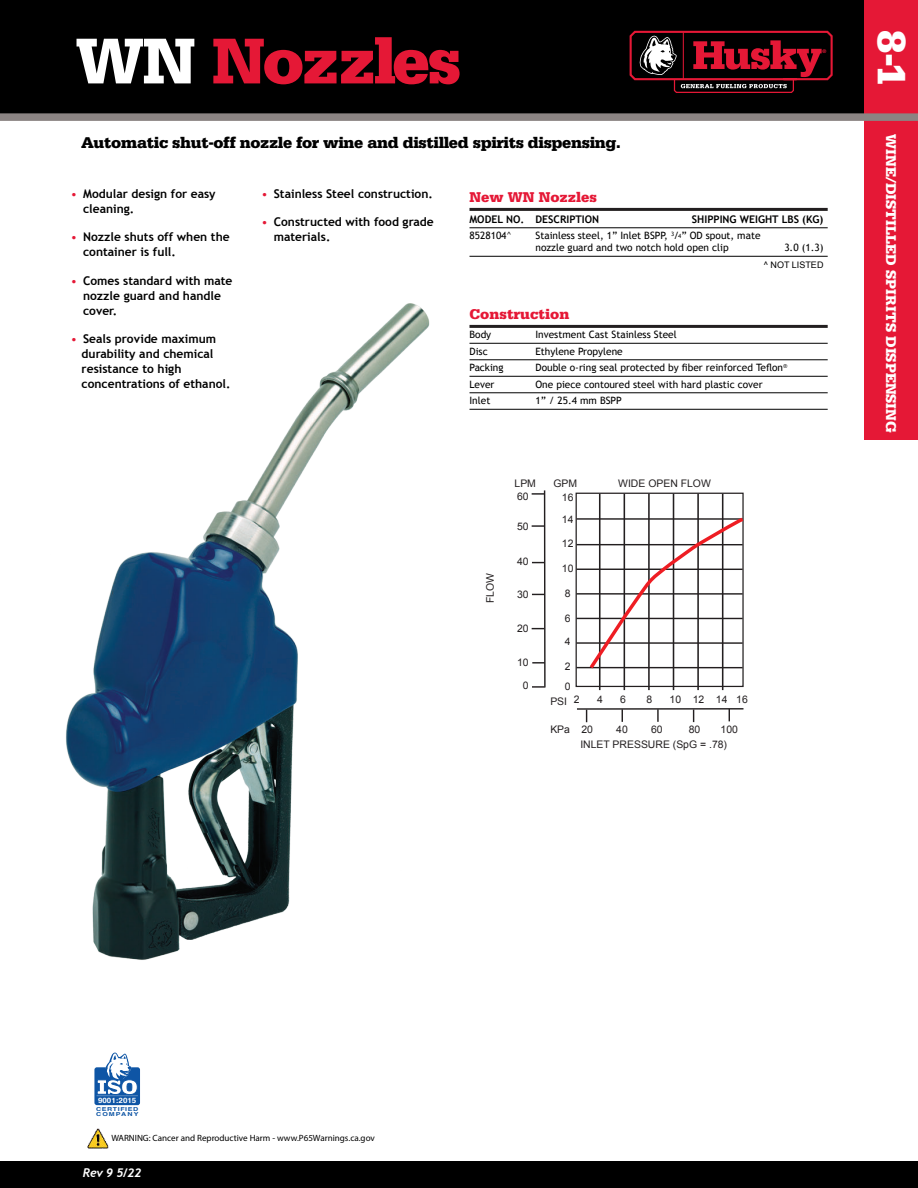
<style>
.page{position:relative;width:918px;height:1188px;background:#fff}
.page>*{position:absolute;margin:0;border:0;box-sizing:border-box;transform-origin:0 0}
.t1{font:900 68.4px "Serifa";letter-spacing:-.04em;color:#e51836}
.t2{font:900 42px "Serifa";color:#fff}
.t3{font:900 16.5px "Serifa";letter-spacing:-.02em;color:#000}
.t4{font:900 15px "Serifa";color:#fff}
.t5{font:900 15px "Serifa";color:#e51836}
.t6{font:700 12px/15px "Trebuchet MS";color:#000}
.t7{font:italic 700 12px "Trebuchet";color:#fff}
.t8{font:10.5px/22.2px "Arial";color:#231f20}
.t9{font:700 10.5px "Trebuchet MS";color:#000}
.t10{font:10.2px/12px "Trebuchet MS";color:#000}
.t11{font:9px "Myriad Pro";color:#000}
.t12{font:9px "Arial";color:#000}
.t13{font:700 7.35px "Helvetica";color:#fff;scale:1.09 1}
.t14{font:700 5.55px "Serifa";color:#e51836}
.t15{font:700 5.4px/5.4px "Helvetica";letter-spacing:.085em;color:#0e55a5;scale:1.3 1}
.s1{color:#fff}
.s2{font-weight:400;color:#e51836}
.s3{font-size:5.85px}
</style>
<div class="page">
<div style="left:0;top:0;width:864px;height:113px;background:#000"></div>
<div style="left:864px;top:113px;width:54px;height:327px;background:#e51836"></div>
<div style="left:864px;top:0;width:54px;height:117px;background:#e51836"></div>
<hr style="left:470px;top:208px;width:358px;height:3px;background:#231f20">
<hr style="left:470px;top:227px;width:358px;height:1px;background:#000">
<hr style="left:470px;top:256px;width:358px;height:1px;background:#000">
<hr style="left:470px;top:325px;width:358px;height:3px;background:#231f20">
<hr style="left:470px;top:343px;width:358px;height:1px;background:#000">
<hr style="left:470px;top:359px;width:358px;height:1px;background:#000">
<hr style="left:470px;top:376px;width:358px;height:1px;background:#000">
<hr style="left:470px;top:392px;width:358px;height:1px;background:#000">
<hr style="left:470px;top:409px;width:358px;height:1px;background:#000">
<div style="left:0;top:113px;width:918px;height:8px;background:#8b8483"></div>
<svg style="left:629px;top:30px;width:205px;height:64px;background:#4b161e"></svg>
<img style="left:66px;top:303px;width:364px;height:657px">
<div style="left:0;top:1161px;width:918px;height:27px;background:#000"></div>
<img style="left:87px;top:1128px;width:22px;height:21px">
<div style="left:94px;top:1067px;width:46px;height:38px;background:#0e55a5;border-radius:2px"></div>
<svg style="left:97px;top:1053px;width:41px;height:44px"></svg>
<svg style="left:531px;top:490px;width:213px;height:233px"></svg>
<h1 class="t1" style="left:76px;top:36px;width:387px"><span class="s1">WN</span> Nozzles</h1>
<p class="t14" style="left:822px;top:48px;width:6px">®</p>
<h2 class="t2" style="left:907px;top:30px;width:58px;rotate:90deg">8-1</h2>
<h3 class="t3" style="left:81px;top:137px;width:541px">Automatic shut-off nozzle for wine and distilled spirits dispensing.</h3>
<h3 class="t4" style="left:897px;top:134px;width:300px;rotate:90deg">WINE/DISTILLED SPIRITS DISPENSING</h3>
<p class="t6" style="left:83px;top:187px;width:134px;text-indent:-12px"><span class="s2">•</span> Modular design for easy cleaning.</p>
<p class="t6" style="left:83px;top:231px;width:148px;text-indent:-12px"><span class="s2">•</span> Nozzle shuts off when the container is full.</p>
<p class="t6" style="left:83px;top:274px;width:151px;text-indent:-12px"><span class="s2">•</span> Comes standard with mate nozzle guard and handle cover.</p>
<p class="t6" style="left:82px;top:333px;width:150px;text-indent:-11px"><span class="s2">•</span> Seals provide maximum durability and chemical resistance to high concentrations of ethanol.</p>
<p class="t6" style="left:262px;top:187px;width:173px"><span class="s2">•</span> Stainless Steel construction.</p>
<p class="t6" style="left:274px;top:216px;width:161px;text-indent:-12px"><span class="s2">•</span> Constructed with food grade materials.</p>
<h3 class="t5" style="left:470px;top:192px;width:129px">New WN Nozzles</h3>
<p class="t9" style="left:470px;top:215px;width:131px">MODEL NO. DESCRIPTION</p>
<p class="t9" style="left:692px;top:215px;width:133px">SHIPPING WEIGHT LBS (KG)</p>
<p class="t10" style="left:470px;top:231px;width:44px">8528104^</p>
<p class="t10" style="left:536px;top:231px;width:227px">Stainless steel, 1” Inlet BSPP, <sup>3</sup>/<span class="s3">4</span>” OD spout, mate nozzle guard and two notch hold open clip</p>
<p class="t10" style="left:784px;top:243px;width:41px">3.0 (1.3)</p>
<p class="t12" style="left:764px;top:261px;width:61px">^ NOT LISTED</p>
<h3 class="t5" style="left:470px;top:309px;width:101px">Construction</h3>
<p class="t10" style="left:470px;top:330px;width:23px">Body</p>
<p class="t10" style="left:536px;top:330px;width:143px">Investment Cast Stainless Steel</p>
<p class="t10" style="left:470px;top:346px;width:20px">Disc</p>
<p class="t10" style="left:536px;top:346px;width:89px">Ethylene Propylene</p>
<p class="t10" style="left:470px;top:362px;width:36px">Packing</p>
<p class="t10" style="left:535px;top:362px;width:253px">Double o-ring seal protected by fiber reinforced Teflon<sup>®</sup></p>
<p class="t10" style="left:470px;top:379px;width:27px">Lever</p>
<p class="t10" style="left:536px;top:379px;width:229px">One piece contoured steel with hard plastic cover</p>
<p class="t10" style="left:470px;top:396px;width:22px">Inlet</p>
<p class="t10" style="left:536px;top:396px;width:88px">1” / 25.4 mm BSPP</p>
<p class="t8" style="left:480px;top:603px;width:32px;rotate:-90deg">FLOW</p>
<p class="t8" style="left:515px;top:473px;width:23px">LPM</p>
<p class="t8" style="left:553px;top:473px;width:25px">GPM</p>
<p class="t8" style="left:618px;top:473px;width:94px">WIDE OPEN FLOW</p>
<p class="t8" style="left:517px;top:486px;width:13px">60</p>
<p class="t8" style="left:517px;top:516px;width:13px">50</p>
<p class="t8" style="left:517px;top:551px;width:13px">40</p>
<p class="t8" style="left:517px;top:584px;width:13px">30</p>
<p class="t8" style="left:517px;top:618px;width:13px">20</p>
<p class="t8" style="left:517px;top:653px;width:13px;text-align:center">10<br>0</p>
<p class="t8" style="left:562px;top:487px;width:13px">16<br>14</p>
<p class="t8" style="left:562px;top:533px;width:13px">12</p>
<p class="t8" style="left:562px;top:558px;width:13px">10</p>
<p class="t8" style="left:565px;top:583px;width:7px">8</p>
<p class="t8" style="left:565px;top:608px;width:7px">6</p>
<p class="t8" style="left:565px;top:631px;width:7px">4</p>
<p class="t8" style="left:565px;top:658px;width:7px;line-height:19.5px">2<br>0</p>
<p class="t8" style="left:574px;top:689px;width:7px">2</p>
<p class="t8" style="left:597px;top:689px;width:7px">4</p>
<p class="t8" style="left:620px;top:689px;width:7px">6</p>
<p class="t8" style="left:646px;top:689px;width:7px">8</p>
<p class="t8" style="left:670px;top:689px;width:80px">10 12 14 16</p>
<p class="t8" style="left:582px;top:719px;width:13px">20</p>
<p class="t8" style="left:616px;top:719px;width:13px">40</p>
<p class="t8" style="left:651px;top:719px;width:13px">60</p>
<p class="t8" style="left:689px;top:719px;width:13px">80</p>
<p class="t8" style="left:721px;top:719px;width:19px">100</p>
<p class="t8" style="left:550px;top:691px;width:18px">PSI</p>
<p class="t8" style="left:550px;top:719px;width:21px">KPa</p>
<p class="t8" style="left:580px;top:734px;width:148px">INLET PRESSURE (SpG = .78)</p>
<p class="t13" style="left:98px;top:1096px;width:37px">9001:2015</p>
<p class="t15" style="left:96px;top:1106px;width:34px">CERTIFIED<br>COMPANY</p>
<p class="t11" style="left:111px;top:1135px;width:265px">WARNING: Cancer and Reproductive Harm - www.P65Warnings.ca.gov</p>
<p class="t7" style="left:83px;top:1166px;width:60px">Rev 9 5/22</p>
</div>
